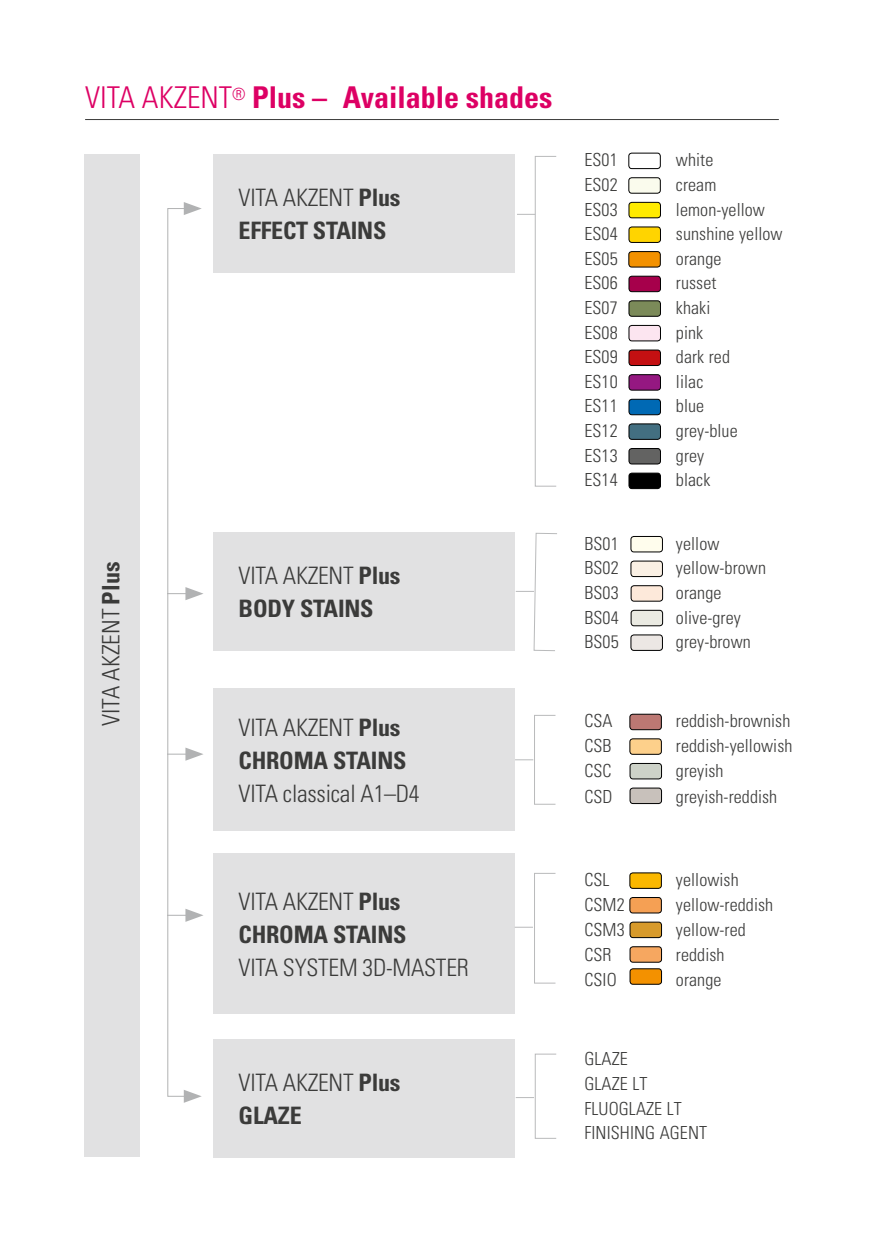
<style>
.page{position:relative;width:881px;height:1259px;background:#fff}
.page>*{position:absolute;margin:0;border:0;box-sizing:border-box;transform-origin:0 0}
.t1{font:300 condensed 30px "Univers LT Std";color:#dd0064}
.t2{font:700 condensed 30px "Univers LT Std";color:#dd0064}
.t3{font:700 condensed 24px/33px "Univers LT Std";letter-spacing:-.01em;color:#3b3b3a}
.t4{font:300 condensed 24px/33px "Univers LT Std";letter-spacing:-.01em;color:#3b3b3a}
.t5{font:300 condensed 18px/24.6px "Univers LT Std";letter-spacing:.005em;color:#3b3b3a}
.s1{font-weight:700}
.s2{font-weight:300}
</style>
<div class="page">
<hr style="left:85px;top:119px;width:693px;height:1px;background:#3b3b3a">
<div style="left:167px;top:208px;width:22px;height:888px;border:1px solid #b1b2b3"></div>
<svg style="left:184px;top:202px;width:18px;height:13px"></svg>
<svg style="left:184px;top:1089px;width:18px;height:13px"></svg>
<svg style="left:167px;top:587px;width:36px;height:13px"></svg>
<svg style="left:167px;top:747px;width:36px;height:13px"></svg>
<hr style="left:167px;top:914px;width:23px;height:2px;background:#b1b2b3">
<svg style="left:185px;top:908px;width:18px;height:14px"></svg>
<div style="left:84px;top:154px;width:56px;height:1003px;background:#e1e1e2"></div>
<div style="left:213px;top:155px;width:301px;height:118px;background:#e1e1e2"></div>
<div style="left:213px;top:533px;width:301px;height:118px;background:#e1e1e2"></div>
<div style="left:213px;top:689px;width:301px;height:142px;background:#e1e1e2"></div>
<div style="left:213px;top:853px;width:301px;height:161px;background:#e1e1e2"></div>
<div style="left:213px;top:1039px;width:301px;height:118px;background:#e1e1e2"></div>
<svg style="left:515px;top:759px;width:18px;height:1px"></svg>
<svg style="left:514px;top:926px;width:18px;height:1px"></svg>
<svg style="left:515px;top:1097px;width:19px;height:1px"></svg>
<svg style="left:517px;top:156px;width:40px;height:331px"></svg>
<svg style="left:515px;top:532px;width:42px;height:119px"></svg>
<div style="left:534px;top:715px;width:21px;height:89px;border:1px solid #b9babb"></div>
<div style="left:534px;top:873px;width:21px;height:110px;border:1px solid #b9babb"></div>
<div style="left:534px;top:1053px;width:22px;height:85px;border:1px solid #b9babb"></div>
<div style="left:628px;top:227px;width:32px;height:15px;background:#ffd400;border-radius:3px"></div>
<div style="left:628px;top:227px;width:32px;height:16px;border:1px solid #000;border-radius:3px"></div>
<div style="left:628px;top:202px;width:32px;height:16px;background:#ffeb00;border-radius:3px"></div>
<div style="left:628px;top:202px;width:32px;height:16px;border:1px solid #000;border-radius:3px"></div>
<div style="left:628px;top:276px;width:32px;height:16px;background:#a6004b;border-radius:3px"></div>
<div style="left:628px;top:276px;width:32px;height:16px;border:1px solid #000;border-radius:3px"></div>
<div style="left:628px;top:325px;width:32px;height:16px;background:#fce5f0;border-radius:3px"></div>
<div style="left:628px;top:325px;width:32px;height:16px;border:1px solid #000;border-radius:3px"></div>
<div style="left:628px;top:350px;width:32px;height:15px;background:#c41012;border-radius:3px"></div>
<div style="left:628px;top:350px;width:32px;height:16px;border:1px solid #000;border-radius:3px"></div>
<div style="left:628px;top:375px;width:32px;height:15px;background:#951881;border-radius:3px"></div>
<div style="left:628px;top:374px;width:32px;height:16px;border:1px solid #000;border-radius:3px"></div>
<div style="left:628px;top:399px;width:32px;height:16px;background:#0069b4;border-radius:3px"></div>
<div style="left:628px;top:399px;width:32px;height:16px;border:1px solid #000;border-radius:3px"></div>
<div style="left:628px;top:424px;width:32px;height:15px;background:#436f81;border-radius:3px"></div>
<div style="left:628px;top:424px;width:32px;height:15px;border:1px solid #000;border-radius:3px"></div>
<div style="left:628px;top:448px;width:32px;height:16px;background:#636362;border-radius:3px"></div>
<div style="left:628px;top:448px;width:32px;height:16px;border:1px solid #000;border-radius:3px"></div>
<div style="left:628px;top:473px;width:32px;height:15px;background:#000;border-radius:3px"></div>
<div style="left:628px;top:473px;width:32px;height:16px;border:1px solid #000;border-radius:3px"></div>
<div style="left:628px;top:178px;width:32px;height:15px;background:#fafbed;border-radius:3px"></div>
<div style="left:628px;top:177px;width:32px;height:16px;border:1px solid #000;border-radius:3px"></div>
<div style="left:628px;top:153px;width:32px;height:16px;border:1px solid #000;border-radius:3px"></div>
<div style="left:628px;top:301px;width:32px;height:15px;background:#7b8a59;border-radius:3px"></div>
<div style="left:628px;top:300px;width:32px;height:16px;border:1px solid #000;border-radius:3px"></div>
<div style="left:628px;top:252px;width:32px;height:15px;background:#f39100;border-radius:3px"></div>
<div style="left:628px;top:251px;width:32px;height:16px;border:1px solid #000;border-radius:3px"></div>
<div style="left:631px;top:610px;width:31px;height:16px;background:#eaeae2;border-radius:3px"></div>
<div style="left:630px;top:610px;width:32px;height:16px;border:1px solid #000;border-radius:3px"></div>
<div style="left:631px;top:586px;width:31px;height:15px;background:#fde9da;border-radius:3px"></div>
<div style="left:630px;top:585px;width:32px;height:16px;border:1px solid #000;border-radius:3px"></div>
<div style="left:630px;top:561px;width:32px;height:15px;background:#faf0e4;border-radius:3px"></div>
<div style="left:630px;top:561px;width:32px;height:16px;border:1px solid #000;border-radius:3px"></div>
<div style="left:630px;top:536px;width:32px;height:16px;background:#fffded;border-radius:3px"></div>
<div style="left:630px;top:536px;width:32px;height:16px;border:1px solid #000;border-radius:3px"></div>
<div style="left:630px;top:635px;width:32px;height:15px;background:#ece7e4;border-radius:3px"></div>
<div style="left:630px;top:634px;width:32px;height:16px;border:1px solid #000;border-radius:3px"></div>
<div style="left:629px;top:788px;width:32px;height:15px;background:#c8c1bb;border-radius:3px"></div>
<div style="left:629px;top:788px;width:32px;height:16px;border:1px solid #000;border-radius:3px"></div>
<div style="left:629px;top:763px;width:32px;height:16px;background:#cdd2c8;border-radius:3px"></div>
<div style="left:629px;top:763px;width:32px;height:16px;border:1px solid #000;border-radius:3px"></div>
<div style="left:629px;top:739px;width:32px;height:15px;background:#fdd08b;border-radius:3px"></div>
<div style="left:629px;top:738px;width:32px;height:16px;border:1px solid #000;border-radius:3px"></div>
<div style="left:629px;top:714px;width:32px;height:15px;background:#bc7873;border-radius:3px"></div>
<div style="left:629px;top:714px;width:32px;height:16px;border:1px solid #000;border-radius:3px"></div>
<div style="left:629px;top:946px;width:32px;height:16px;background:#f6a760;border-radius:3px"></div>
<div style="left:629px;top:946px;width:32px;height:16px;border:1px solid #000;border-radius:3px"></div>
<div style="left:629px;top:968px;width:32px;height:16px;background:#f39100;border-radius:3px"></div>
<div style="left:629px;top:968px;width:32px;height:16px;border:1px solid #000;border-radius:3px"></div>
<div style="left:629px;top:922px;width:32px;height:15px;background:#d79a2b;border-radius:3px"></div>
<div style="left:629px;top:922px;width:32px;height:16px;border:1px solid #000;border-radius:3px"></div>
<div style="left:629px;top:897px;width:32px;height:16px;background:#f5a054;border-radius:3px"></div>
<div style="left:629px;top:897px;width:32px;height:16px;border:1px solid #000;border-radius:3px"></div>
<div style="left:629px;top:873px;width:32px;height:15px;background:#fbb800;border-radius:3px"></div>
<div style="left:629px;top:872px;width:32px;height:16px;border:1px solid #000;border-radius:3px"></div>
<h1 class="t1" style="left:85px;top:79px;width:243px">VITA AKZENT<sup>®</sup> <span class="s1">Plus –</span></h1>
<h1 class="t2" style="left:343px;top:79px;width:211px">Available shades</h1>
<h2 class="t3" style="left:238px;top:181px;width:163px"><span class="s2">VITA AKZENT</span> Plus<br>EFFECT STAINS</h2>
<h2 class="t4" style="left:95px;top:726px;width:166px;rotate:-90deg">VITA AKZENT <span class="s1">Plus</span></h2>
<h2 class="t3" style="left:238px;top:559px;width:163px"><span class="s2">VITA AKZENT</span> Plus<br>BODY STAINS</h2>
<h2 class="t3" style="left:238px;top:710px;width:169px"><span class="s2">VITA AKZENT</span> Plus<br>CHROMA STAINS</h2>
<h2 class="t4" style="left:238px;top:776px;width:182px">VITA classical A1–D4</h2>
<h2 class="t3" style="left:238px;top:884px;width:169px"><span class="s2">VITA AKZENT</span> Plus<br>CHROMA STAINS</h2>
<h2 class="t4" style="left:238px;top:950px;width:231px">VITA SYSTEM 3D-MASTER</h2>
<h2 class="t4" style="left:238px;top:1065px;width:163px">VITA AKZENT <span class="s1">Plus<br>GLAZE</span></h2>
<p class="t5" style="left:584px;top:148px;width:35px;text-align:justify">ES01<br>ES02<br>ES03<br>ES04<br>ES05<br>ES06<br>ES07<br>ES08<br>ES09<br>ES10<br>ES11<br>ES12<br>ES13<br>ES14</p>
<p class="t5" style="left:584px;top:531px;width:36px;text-align:justify">BS01<br>BS02<br>BS03<br>BS04<br>BS05</p>
<p class="t5" style="left:584px;top:708px;width:30px;text-align:justify">CSA CSB CSC CSD</p>
<p class="t5" style="left:584px;top:867px;width:42px">CSL<br>CSM2<br>CSM3<br>CSR<br>CSIO</p>
<p class="t5" style="left:675px;top:148px;width:108px">white<br>cream lemon-yellow sunshine yellow orange<br>russet<br>khaki<br>pink<br>dark red<br>lilac<br>blue<br>grey-blue<br>grey<br>black</p>
<p class="t5" style="left:675px;top:531px;width:91px">yellow yellow-brown orange olive-grey grey-brown</p>
<p class="t5" style="left:675px;top:708px;width:118px">reddish-brownish reddish-yellowish greyish greyish-reddish</p>
<p class="t5" style="left:675px;top:867px;width:99px">yellowish yellow-reddish yellow-red reddish orange</p>
<p class="t5" style="left:584px;top:1046px;width:124px">GLAZE<br>GLAZE LT<br>FLUOGLAZE LT<br>FINISHING AGENT</p>
</div>
